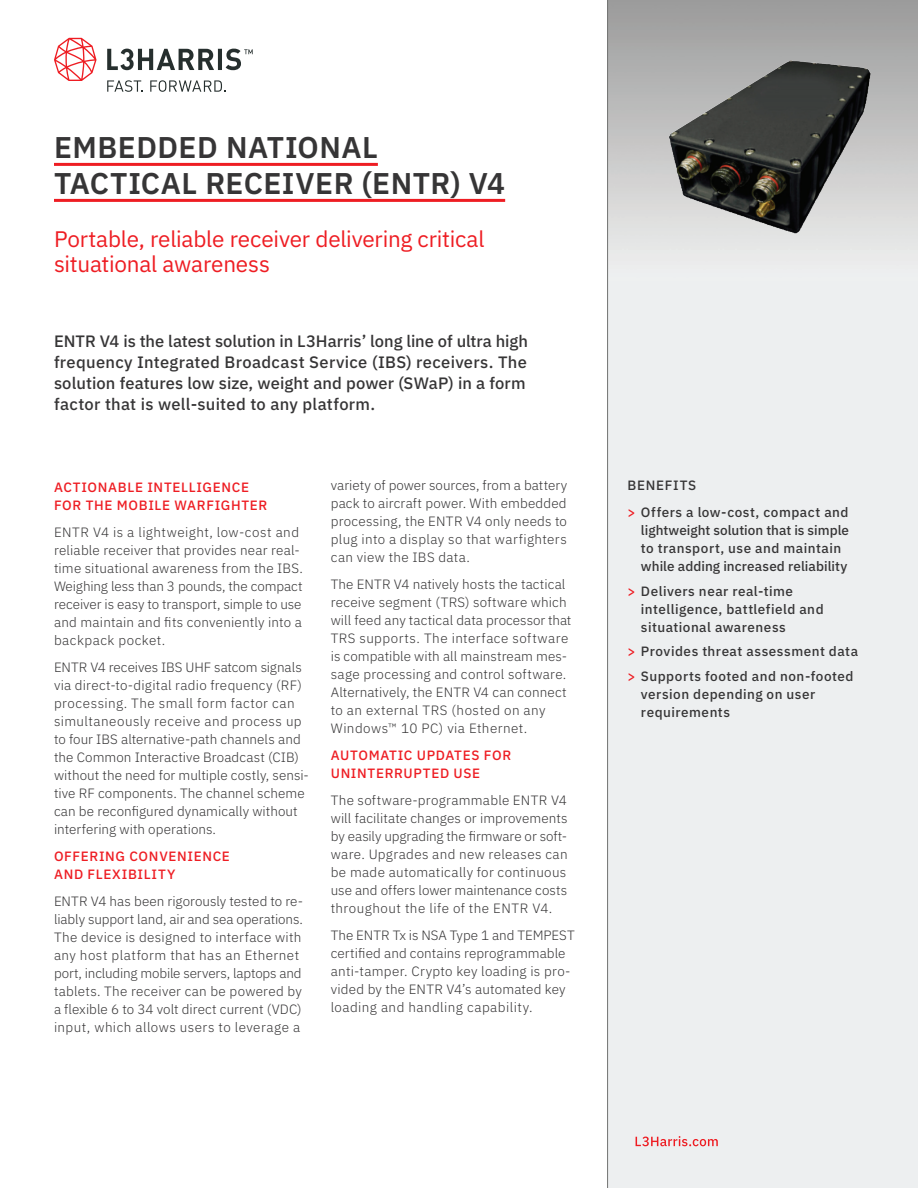
<style>
.page{position:relative;width:918px;height:1188px;background:#fff}
.page>*{position:absolute;margin:0;border:0;box-sizing:border-box;transform-origin:0 0}
.t1{font:600 30px/36px "IBM Plex Sans";letter-spacing:.015em;color:#363536}
.t2{font:22.5px/25.5px "IBM Plex Sans";letter-spacing:-.01em;color:#ee1d23}
.t3{font:500 16.5px/21px "IBM Plex Sans";letter-spacing:.01em;color:#363536}
.t4{font:300 13.5px/18px "IBM Plex Sans";letter-spacing:.015em;color:#363536}
.t5{font:500 13.5px/18px "IBM Plex Sans";letter-spacing:.035em;color:#363536}
.t6{font:500 13.5px/18px "IBM Plex Sans";letter-spacing:.05em;color:#ee1d23}
.t7{font:500 13.5px/18px "IBM Plex Sans";letter-spacing:.005em;color:#363536}
.s1{color:#ee1d23}
</style>
<div class="page">
<div style="left:608px;top:0;width:310px;height:1188px;background:#edeff0"></div>
<hr style="left:607px;top:0;width:1px;height:1188px;background:#737473">
<svg style="left:636px;top:1136px;width:82px;height:10px"></svg>
<hr style="left:54px;top:163px;width:324px;height:3px;background:#ee1d23">
<hr style="left:54px;top:199px;width:451px;height:3px;background:#ee1d23">
<img style="left:646px;top:24px;width:251px;height:229px">
<svg style="left:54px;top:38px;width:43px;height:43px"></svg>
<svg style="left:107px;top:80px;width:36px;height:12px"></svg>
<svg style="left:150px;top:80px;width:75px;height:12px"></svg>
<svg style="left:107px;top:49px;width:146px;height:21px"></svg>
<h1 class="t1" style="left:54px;top:127px;width:453px">EMBEDDED NATIONAL<br>TACTICAL RECEIVER (ENTR) V4</h1>
<h2 class="t2" style="left:54px;top:224px;width:432px">Portable, reliable receiver delivering critical situational awareness</h2>
<p class="t3" style="left:54px;top:330px;width:476px">ENTR V4 is the latest solution in L3Harris’ long line of ultra high frequency Integrated Broadcast Service (IBS) receivers. The solution features low size, weight and power (SWaP) in a form factor that is well-suited to any platform.</p>
<p class="t6" style="left:54px;top:477px;width:215px">ACTIONABLE INTELLIGENCE<br>FOR THE MOBILE WARFIGHTER</p>
<p class="t4" style="left:54px;top:522px;width:251px">ENTR V4 is a lightweight, low-cost and reliable receiver that provides near real&shy;time situational awareness from the IBS.<br>Weighing less than 3 pounds, the compact receiver is easy to transport, simple to use and maintain and fits conveniently into a backpack pocket.</p>
<p class="t4" style="left:54px;top:657px;width:256px">ENTR V4 receives IBS UHF satcom signals via direct-to-digital radio frequency (RF) processing. The small form factor can simultaneously receive and process up to four IBS alternative-path channels and the Common Interactive Broadcast (CIB) without the need for multiple costly, sensi&shy;tive RF components. The channel scheme can be reconfigured dynamically without interfering with operations.</p>
<p class="t6" style="left:54px;top:846px;width:177px">OFFERING CONVENIENCE<br>AND FLEXIBILITY</p>
<p class="t4" style="left:54px;top:891px;width:251px">ENTR V4 has been rigorously tested to re&shy;liably support land, air and sea operations.<br>The device is designed to interface with any host platform that has an Ethernet port, including mobile servers, laptops and tablets. The receiver can be powered by a flexible 6 to 34 volt direct current (VDC) input, which allows users to leverage a</p>
<p class="t4" style="left:331px;top:476px;width:238px;text-align:justify">variety of power sources, from a battery pack to aircraft power. With embedded processing, the ENTR V4 only needs to plug into a display so that warfighters can view the IBS data.</p>
<p class="t4" style="left:331px;top:575px;width:242px">The ENTR V4 natively hosts the tactical receive segment (TRS) software which will feed any tactical data processor that TRS supports. The interface software is compatible with all mainstream mes&shy;sage processing and control software.<br>Alternatively, the ENTR V4 can connect to an external TRS (hosted on any Windows™ 10 PC) via Ethernet.</p>
<p class="t6" style="left:331px;top:746px;width:182px">AUTOMATIC UPDATES FOR<br>UNINTERRUPTED USE</p>
<p class="t4" style="left:331px;top:791px;width:239px;text-align:justify">The software-programmable ENTR V4 will facilitate changes or improvements by easily upgrading the firmware or soft&shy;ware. Upgrades and new releases can be made automatically for continuous use and offers lower maintenance costs throughout the life of the ENTR V4.</p>
<p class="t4" style="left:331px;top:925px;width:246px">The ENTR Tx is NSA Type 1 and TEMPEST certified and contains reprogrammable anti-tamper. Crypto key loading is pro&shy;vided by the ENTR V4’s automated key loading and handling capability.</p>
<p class="t5" style="left:627px;top:470px;width:223px;line-height:27px">BENEFITS<br><span class="s1">&gt;</span> Offers a low-cost, compact and</p>
<p class="t7" style="left:641px;top:520px;width:210px">lightweight solution that is simple to transport, use and maintain while adding increased reliability</p>
<p class="t5" style="left:641px;top:581px;width:184px;text-indent:-14px"><span class="s1">&gt;</span> Delivers near real-time intelligence, battlefield and situational awareness</p>
<p class="t5" style="left:627px;top:638px;width:232px;line-height:24.8px"><span class="s1">&gt;</span> Provides threat assessment data <span class="s1">&gt;</span> Supports footed and non-footed</p>
<p class="t5" style="left:641px;top:684px;width:176px">version depending on user requirements</p>
</div>
